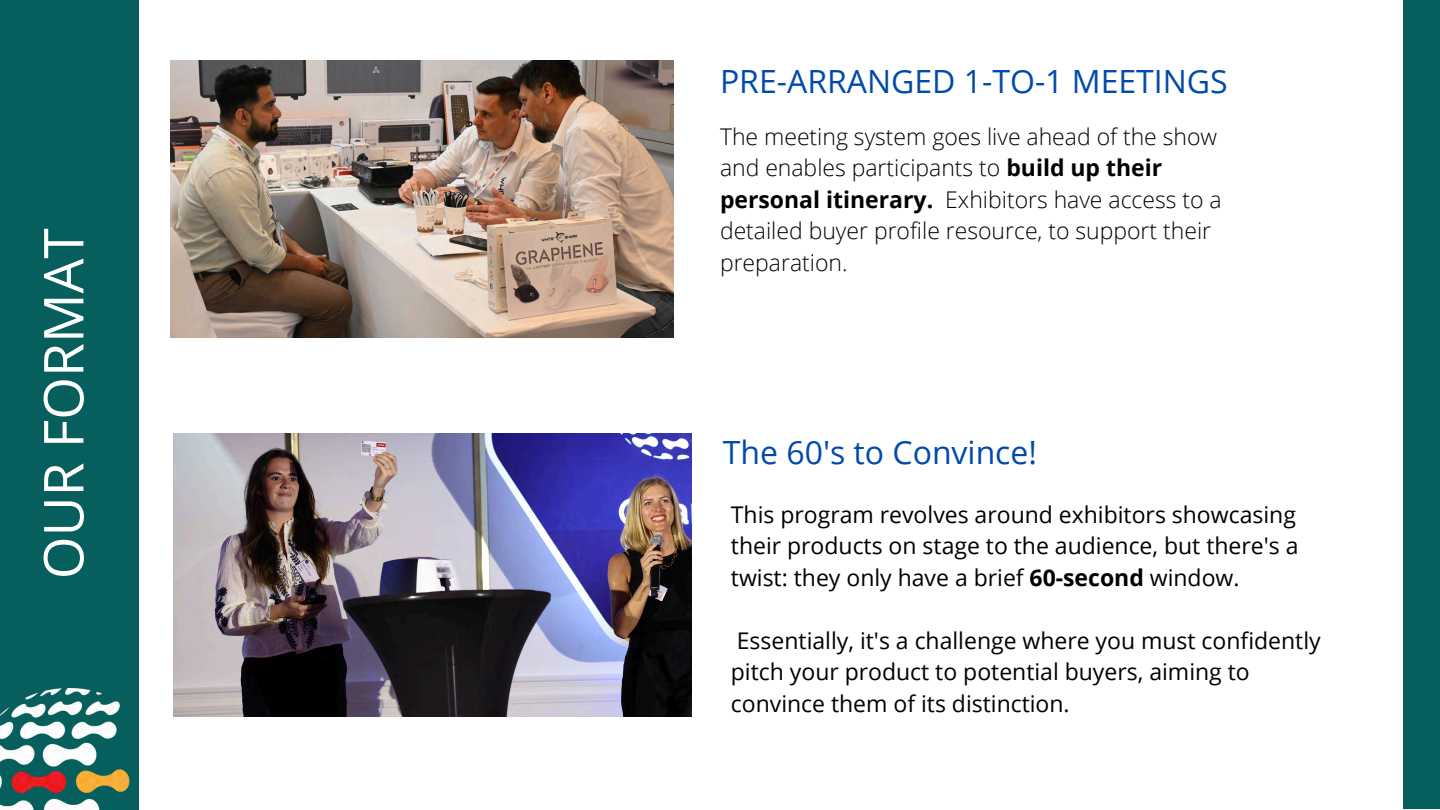
<style>
.page{position:relative;width:1440px;height:810px;background:#fff}
.page>*{position:absolute;margin:0;border:0;box-sizing:border-box;transform-origin:0 0}
.t1{font:55px "Open Sans";color:#fff}
.t2{font:32px "Open Sans";color:#004aad}
.t3{font:23px/31.5px "Open Sans";color:#000;text-align:justify}
.t4{font:300 23px/31.5px "Open Sans";color:#000}
.s1{font-weight:700}
</style>
<div class="page">
<div style="left:0;top:0;width:139px;height:810px;background:#065e5d"></div>
<img style="left:171px;top:60px;width:502px;height:277px">
<div style="left:1404px;top:0;width:36px;height:809px;background:#065e5d"></div>
<img style="left:0;top:688px;width:130px;height:122px">
<img style="left:173px;top:433px;width:519px;height:283px">
<h1 class="t1" style="left:25px;top:579px;width:352px;rotate:-90deg">OUR FORMAT</h1>
<h2 class="t2" style="left:720px;top:58px;width:509px">PRE-ARRANGED 1-TO-1 MEETINGS</h2>
<p class="t4" style="left:720px;top:120px;width:503px">The meeting system goes live ahead of the show and enables participants to <span class="s1">build up their personal itinerary.</span> Exhibitors have access to a detailed buyer profile resource, to support their</p>
<p class="t4" style="left:720px;top:246px;width:129px">preparation.</p>
<h3 class="t2" style="left:723px;top:430px;width:316px">The 60's to Convince!</h3>
<p class="t3" style="left:731px;top:498px;width:569px">This program revolves around exhibitors showcasing their products on stage to the audience, but there's a twist: they only have a brief <span class="s1">60-second</span> window.</p>
<p class="t3" style="left:731px;top:624px;width:591px;text-align:left">Essentially, it's a challenge where you must confidently pitch your product to potential buyers, aiming to convince them of its distinction.</p>
</div>
